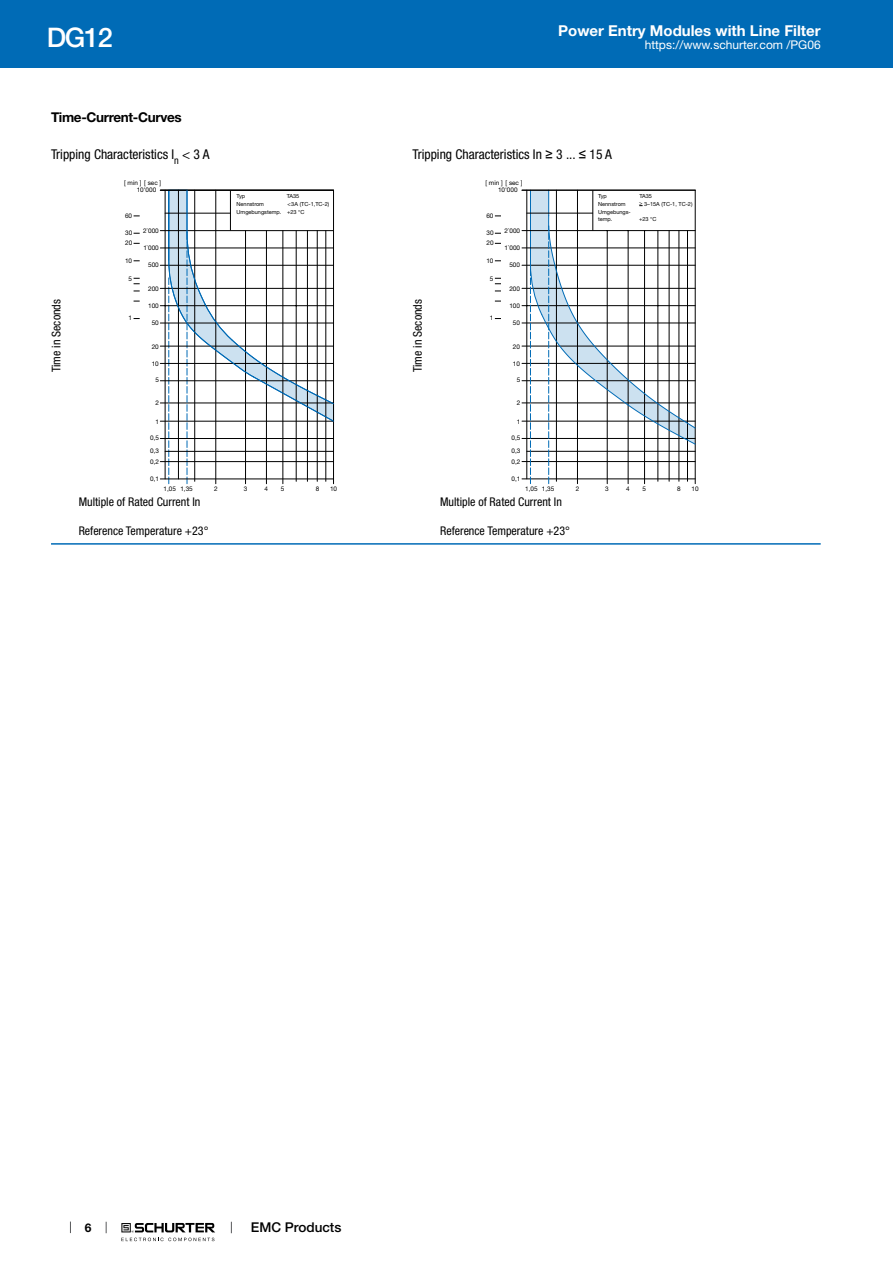
<style>
.page{position:relative;width:893px;height:1263px;background:#fff}
.page>*{position:absolute;margin:0;border:0;box-sizing:border-box;transform-origin:0 0}
.t1{font:500 27px "Helvetica Neue LT";color:#fff}
.t2{font:700 15px "Helvetica Neue LT";color:#fff}
.t3{font:condensed 13.5px "Helvetica Neue LT";color:#000}
.t4{font:700 13.5px "Helvetica Neue LT";letter-spacing:-.025em;color:#000}
.t5{font:500 13.5px "Helvetica Neue LT";color:#000}
.t6{font:condensed 12px "Helvetica Neue LT";color:#000}
.t7{font:12px "Helvetica Neue LT";color:#fff}
.t8{font:700 12px "Helvetica Neue LT";color:#000}
.t9{font:6.45px/9.8px "Helvetica Neue LT";color:#000}
.t10{font:5.55px/8.2px "Helvetica Neue LT";color:#000}
.s1{font-family:"Arial Unicode MS";font-stretch:normal}
</style>
<div class="page">
<svg style="left:70px;top:1221px;width:1px;height:12px"></svg>
<svg style="left:121px;top:1223px;width:94px;height:18px"></svg>
<div style="left:0;top:0;width:893px;height:68px;background:#006bb6"></div>
<svg style="left:134px;top:278px;width:6px;height:6px"></svg>
<hr style="left:160px;top:403px;width:174px;height:1px;background:#000">
<hr style="left:160px;top:346px;width:174px;height:1px;background:#000">
<hr style="left:160px;top:288px;width:174px;height:1px;background:#000">
<hr style="left:160px;top:265px;width:174px;height:1px;background:#000">
<hr style="left:160px;top:305px;width:173px;height:1px;background:#000">
<hr style="left:165px;top:190px;width:1px;height:289px;background:#000">
<hr style="left:160px;top:323px;width:174px;height:1px;background:#000">
<hr style="left:160px;top:363px;width:174px;height:1px;background:#000">
<hr style="left:160px;top:380px;width:174px;height:1px;background:#000">
<hr style="left:160px;top:248px;width:173px;height:1px;background:#000">
<hr style="left:160px;top:479px;width:174px;height:1px;background:#000">
<hr style="left:160px;top:421px;width:174px;height:1px;background:#000">
<hr style="left:160px;top:461px;width:174px;height:1px;background:#000">
<hr style="left:165px;top:451px;width:169px;height:1px;background:#000">
<hr style="left:160px;top:438px;width:174px;height:1px;background:#000">
<hr style="left:160px;top:190px;width:174px;height:1px;background:#000">
<hr style="left:160px;top:230px;width:173px;height:1px;background:#000">
<hr style="left:165px;top:213px;width:65px;height:1px;background:#000">
<svg style="left:168px;top:190px;width:166px;height:294px"></svg>
<svg style="left:495px;top:278px;width:6px;height:6px"></svg>
<hr style="left:522px;top:403px;width:173px;height:1px;background:#000">
<hr style="left:522px;top:230px;width:173px;height:1px;background:#000">
<hr style="left:527px;top:213px;width:66px;height:1px;background:#000">
<hr style="left:522px;top:346px;width:173px;height:1px;background:#000">
<hr style="left:522px;top:288px;width:173px;height:1px;background:#000">
<hr style="left:522px;top:265px;width:173px;height:1px;background:#000">
<hr style="left:522px;top:305px;width:173px;height:1px;background:#000">
<hr style="left:526px;top:190px;width:1px;height:289px;background:#000">
<hr style="left:522px;top:323px;width:173px;height:1px;background:#000">
<hr style="left:522px;top:363px;width:173px;height:1px;background:#000">
<hr style="left:522px;top:380px;width:173px;height:1px;background:#000">
<hr style="left:522px;top:248px;width:173px;height:1px;background:#000">
<hr style="left:522px;top:479px;width:173px;height:1px;background:#000">
<hr style="left:522px;top:421px;width:173px;height:1px;background:#000">
<hr style="left:522px;top:461px;width:173px;height:1px;background:#000">
<hr style="left:527px;top:451px;width:168px;height:1px;background:#000">
<hr style="left:522px;top:438px;width:173px;height:1px;background:#000">
<hr style="left:522px;top:190px;width:173px;height:1px;background:#000">
<svg style="left:530px;top:190px;width:166px;height:294px"></svg>
<hr style="left:51px;top:543px;width:770px;height:2px;background:#006bb6">
<h1 class="t1" style="left:47px;top:21px;width:67px">DG12</h1>
<h2 class="t2" style="left:558px;top:21px;width:264px">Power Entry Modules with Line Filter</h2>
<h3 class="t7" style="left:645px;top:38px;width:178px">https://www.schurter.com /PG06</h3>
<h3 class="t4" style="left:51px;top:109px;width:132px">Time-Current-Curves</h3>
<h3 class="t3" style="left:51px;top:147px;width:160px">Tripping Characteristics I<sub>n</sub> &lt; 3 A</h3>
<h3 class="t3" style="left:412px;top:147px;width:201px">Tripping Characteristics In <span class="s1">≥</span> 3 ... <span class="s1">≤</span> 15 A</h3>
<p class="t9" style="left:124px;top:178px;width:38px">[ min ] [ sec ]</p>
<p class="t9" style="left:137px;top:185px;width:21px">10'000</p>
<p class="t9" style="left:125px;top:211px;width:9px">60</p>
<p class="t10" style="left:237px;top:192px;width:10px">Typ</p>
<p class="t10" style="left:287px;top:192px;width:14px">TA35</p>
<p class="t10" style="left:237px;top:200px;width:29px">Nennstrom</p>
<p class="t10" style="left:237px;top:200px;width:94px;text-indent:51px">&lt;3A (TC-1,TC-2)<br>Umgebungstemp. +23 °C</p>
<p class="t9" style="left:486px;top:178px;width:38px">[ min ] [ sec ]</p>
<p class="t9" style="left:498px;top:185px;width:21px">10'000</p>
<p class="t9" style="left:486px;top:211px;width:9px">60</p>
<p class="t10" style="left:598px;top:192px;width:10px">Typ</p>
<p class="t10" style="left:639px;top:192px;width:14px">TA35</p>
<p class="t10" style="left:598px;top:200px;width:34px">Nennstrom<br>Umgebungs-</p>
<p class="t10" style="left:598px;top:215px;width:16px">temp.</p>
<p class="t10" style="left:639px;top:214px;width:19px">+23 °C</p>
<p class="t10" style="left:639px;top:200px;width:55px">&gt; 3–15A (TC-1, TC-2)</p>
<h3 class="t6" style="left:49px;top:372px;width:75px;rotate:-90deg">Time in Seconds</h3>
<p class="t9" style="left:125px;top:228px;width:9px">30<br>20</p>
<p class="t9" style="left:125px;top:256px;width:9px">10</p>
<p class="t9" style="left:129px;top:273px;width:5px">5</p>
<p class="t9" style="left:129px;top:313px;width:5px">1</p>
<p class="t9" style="left:143px;top:226px;width:17px">2`000</p>
<p class="t9" style="left:143px;top:243px;width:17px">1`000</p>
<p class="t9" style="left:148px;top:260px;width:12px">500</p>
<p class="t9" style="left:148px;top:284px;width:12px">200</p>
<p class="t9" style="left:148px;top:301px;width:12px">100</p>
<p class="t9" style="left:152px;top:318px;width:9px">50</p>
<p class="t9" style="left:152px;top:342px;width:9px">20</p>
<p class="t9" style="left:152px;top:359px;width:9px">10</p>
<h3 class="t6" style="left:411px;top:372px;width:75px;rotate:-90deg">Time in Seconds</h3>
<p class="t9" style="left:486px;top:228px;width:9px">30<br>20</p>
<p class="t9" style="left:486px;top:256px;width:9px">10</p>
<p class="t9" style="left:490px;top:273px;width:5px">5</p>
<p class="t9" style="left:490px;top:313px;width:5px">1</p>
<p class="t9" style="left:504px;top:226px;width:17px">2`000</p>
<p class="t9" style="left:505px;top:243px;width:17px">1`000</p>
<p class="t9" style="left:509px;top:260px;width:12px">500</p>
<p class="t9" style="left:509px;top:284px;width:12px">200</p>
<p class="t9" style="left:509px;top:301px;width:12px">100</p>
<p class="t9" style="left:513px;top:318px;width:9px">50</p>
<p class="t9" style="left:513px;top:342px;width:9px">20</p>
<p class="t9" style="left:513px;top:359px;width:9px">10</p>
<p class="t9" style="left:155px;top:375px;width:5px">5</p>
<p class="t9" style="left:155px;top:398px;width:5px">2</p>
<p class="t9" style="left:155px;top:416px;width:5px">1</p>
<p class="t9" style="left:150px;top:431px;width:10px;line-height:12.9px">0,5<br>0,3</p>
<p class="t9" style="left:150px;top:457px;width:10px">0,2</p>
<p class="t9" style="left:150px;top:474px;width:10px">0,1</p>
<h3 class="t6" style="left:79px;top:495px;width:123px">Multiple of Rated Current In</h3>
<h3 class="t6" style="left:79px;top:523px;width:131px">Reference Temperature +23°</h3>
<p class="t9" style="left:164px;top:483px;width:31px">1,05 1,35</p>
<p class="t9" style="left:214px;top:483px;width:5px">2</p>
<p class="t9" style="left:244px;top:483px;width:5px">3</p>
<p class="t9" style="left:264px;top:483px;width:5px">4</p>
<p class="t9" style="left:281px;top:483px;width:5px">5</p>
<p class="t9" style="left:316px;top:483px;width:5px">8</p>
<p class="t9" style="left:330px;top:483px;width:9px">10</p>
<p class="t9" style="left:517px;top:375px;width:5px">5</p>
<p class="t9" style="left:517px;top:398px;width:5px">2</p>
<p class="t9" style="left:517px;top:416px;width:5px">1</p>
<p class="t9" style="left:511px;top:431px;width:10px;line-height:12.9px">0,5<br>0,3</p>
<p class="t9" style="left:511px;top:457px;width:10px">0,2</p>
<p class="t9" style="left:511px;top:474px;width:10px">0,1</p>
<p class="t9" style="left:525px;top:483px;width:31px">1,05 1,35</p>
<p class="t9" style="left:576px;top:483px;width:5px">2</p>
<p class="t9" style="left:605px;top:483px;width:5px">3</p>
<p class="t9" style="left:626px;top:483px;width:5px">4</p>
<p class="t9" style="left:642px;top:483px;width:5px">5</p>
<p class="t9" style="left:677px;top:483px;width:5px">8</p>
<p class="t9" style="left:692px;top:483px;width:9px">10</p>
<h3 class="t6" style="left:440px;top:495px;width:123px">Multiple of Rated Current In</h3>
<h3 class="t6" style="left:440px;top:523px;width:131px">Reference Temperature +23°</h3>
<h3 class="t8" style="left:85px;top:1220px;width:8px">6</h3>
<h3 class="t5" style="left:251px;top:1219px;width:92px">EMC Products</h3>
</div>
